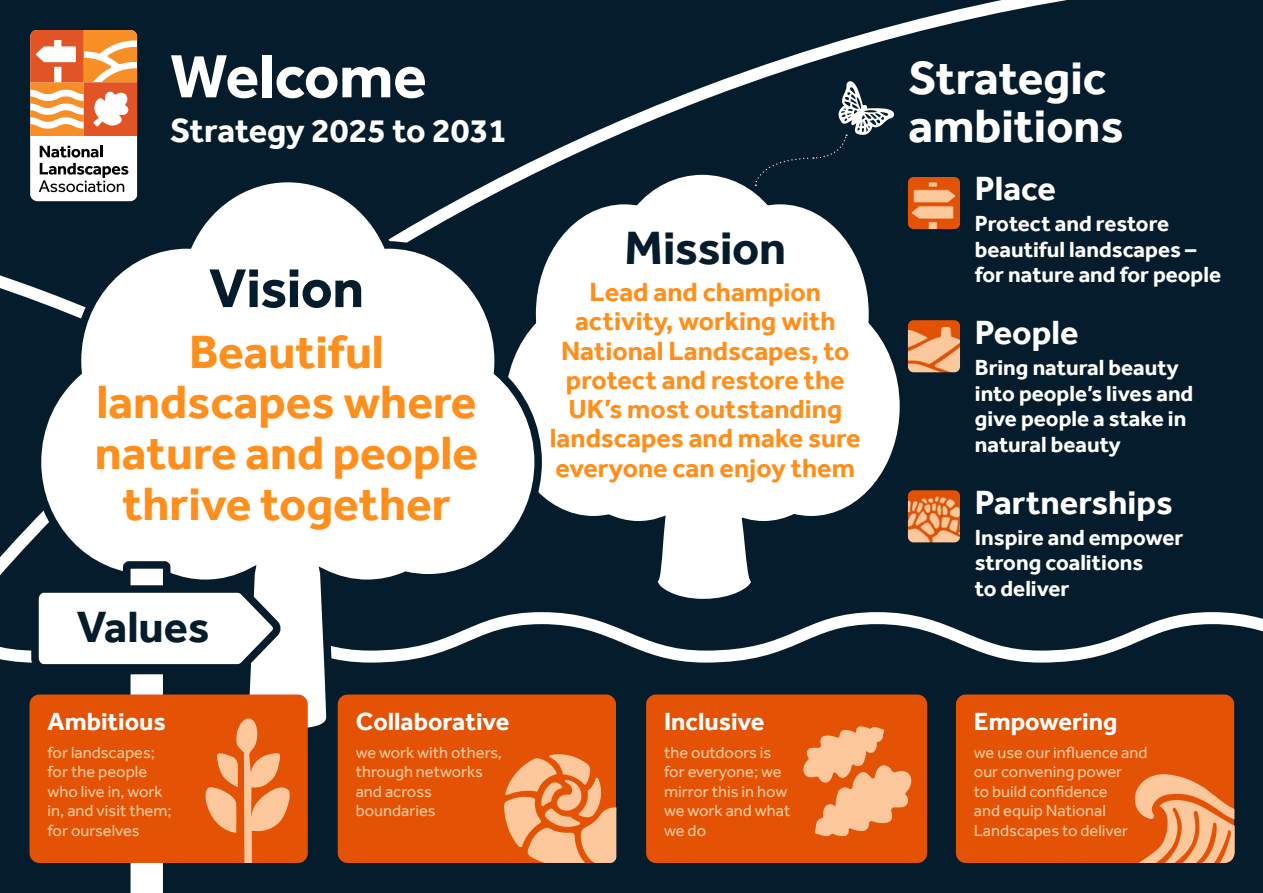
<style>
.page{position:relative;width:1263px;height:893px;background:#051c2c}
.page>*{position:absolute;margin:0;border:0;box-sizing:border-box;transform-origin:0 0}
.t1{font:700 63px "Effra";letter-spacing:-.005em;color:#fff}
.t2{font:700 56.4px "Effra";letter-spacing:-.01em;color:#051c2c}
.t3{font:700 48px/51px "Effra";color:#ff8f1c;text-align:center}
.t4{font:700 48px/48px "Effra";color:#fff}
.t5{font:700 48px "Effra";letter-spacing:-.01em;color:#051c2c}
.t6{font:700 45px "Effra";color:#051c2c}
.t7{font:700 34.5px "Effra";color:#fff}
.t8{font:700 27px/29.2px "Effra";color:#ff8f1c;text-align:center}
.t9{font:700 25.5px "Effra";color:#fff}
.t10{font:700 22.5px/25.5px "Effra";color:#fff}
.t11{font:16.5px/19.5px "Effra";color:#fcc89b}
</style>
<div class="page">
<svg style="left:546px;top:171px;width:357px;height:432px"></svg>
<div style="left:0;top:161px;width:218px;height:224px;background:#051c2c"></div>
<svg style="left:30px;top:30px;width:107px;height:141px"></svg>
<div style="left:646px;top:694px;width:281px;height:169px;background:#e35205;border-radius:10px"></div>
<svg style="left:803px;top:726px;width:108px;height:110px"></svg>
<div style="left:956px;top:694px;width:278px;height:169px;background:#e35205;border-radius:10px"></div>
<svg style="left:1134px;top:772px;width:101px;height:91px"></svg>
<img style="left:908px;top:320px;width:52px;height:52px">
<img style="left:908px;top:490px;width:52px;height:52px">
<img style="left:908px;top:177px;width:52px;height:52px">
<svg style="left:30px;top:171px;width:516px;height:569px"></svg>
<div style="left:127px;top:565px;width:40px;height:29px;background:#fff;border-radius:2px"></div>
<div style="left:123px;top:561px;width:47px;height:37px;border:8px solid #051c2c;border-radius:2px"></div>
<div style="left:30px;top:694px;width:278px;height:169px;background:#e35205;border-radius:10px"></div>
<svg style="left:28px;top:581px;width:265px;height:312px"></svg>
<div style="left:338px;top:694px;width:278px;height:169px;background:#e35205;border-radius:10px"></div>
<svg style="left:504px;top:754px;width:113px;height:109px"></svg>
<svg style="left:755px;top:81px;width:139px;height:105px;background:#182d3c"></svg>
<h1 class="t1" style="left:170px;top:39px;width:258px">Welcome</h1>
<h3 class="t7" style="left:170px;top:110px;width:339px">Strategy 2025 to 2031</h3>
<h2 class="t2" style="left:209px;top:255px;width:157px">Vision</h2>
<h3 class="t3" style="left:95px;top:325px;width:385px">Beautiful landscapes where nature and people thrive together</h3>
<h3 class="t6" style="left:77px;top:600px;width:134px">Values</h3>
<h3 class="t9" style="left:48px;top:706px;width:120px">Ambitious</h3>
<p class="t11" style="left:48px;top:742px;width:126px">for landscapes; for the people who live in, work in, and visit them; for ourselves</p>
<h3 class="t9" style="left:356px;top:706px;width:155px">Collaborative</h3>
<p class="t11" style="left:356px;top:742px;width:148px">we work with others, through networks and across boundaries</p>
<h3 class="t5" style="left:624px;top:219px;width:163px">Mission</h3>
<h3 class="t8" style="left:550px;top:277px;width:312px">Lead and champion activity, working with<br>National Landscapes, to protect and restore the<br>UK’s most outstanding landscapes and make sure everyone can enjoy them</h3>
<h3 class="t9" style="left:664px;top:706px;width:102px">Inclusive</h3>
<p class="t11" style="left:664px;top:742px;width:128px">the outdoors is for everyone; we mirror this in how we work and what we do</p>
<h3 class="t4" style="left:908px;top:53px;width:217px">Strategic ambitions</h3>
<h3 class="t7" style="left:975px;top:168px;width:83px">Place</h3>
<h3 class="t10" style="left:975px;top:210px;width:248px">Protect and restore beautiful landscapes – for nature and for people</h3>
<h3 class="t7" style="left:975px;top:312px;width:105px">People</h3>
<h3 class="t10" style="left:975px;top:355px;width:220px">Bring natural beauty into people’s lives and give people a stake in natural beauty</h3>
<h3 class="t7" style="left:975px;top:481px;width:199px">Partnerships</h3>
<h3 class="t10" style="left:975px;top:524px;width:210px">Inspire and empower strong coalitions<br>to deliver</h3>
<h3 class="t9" style="left:974px;top:706px;width:145px">Empowering</h3>
<p class="t11" style="left:974px;top:742px;width:175px">we use our influence and our convening power<br>to build confidence<br>and equip National<br>Landscapes to deliver</p>
</div>
